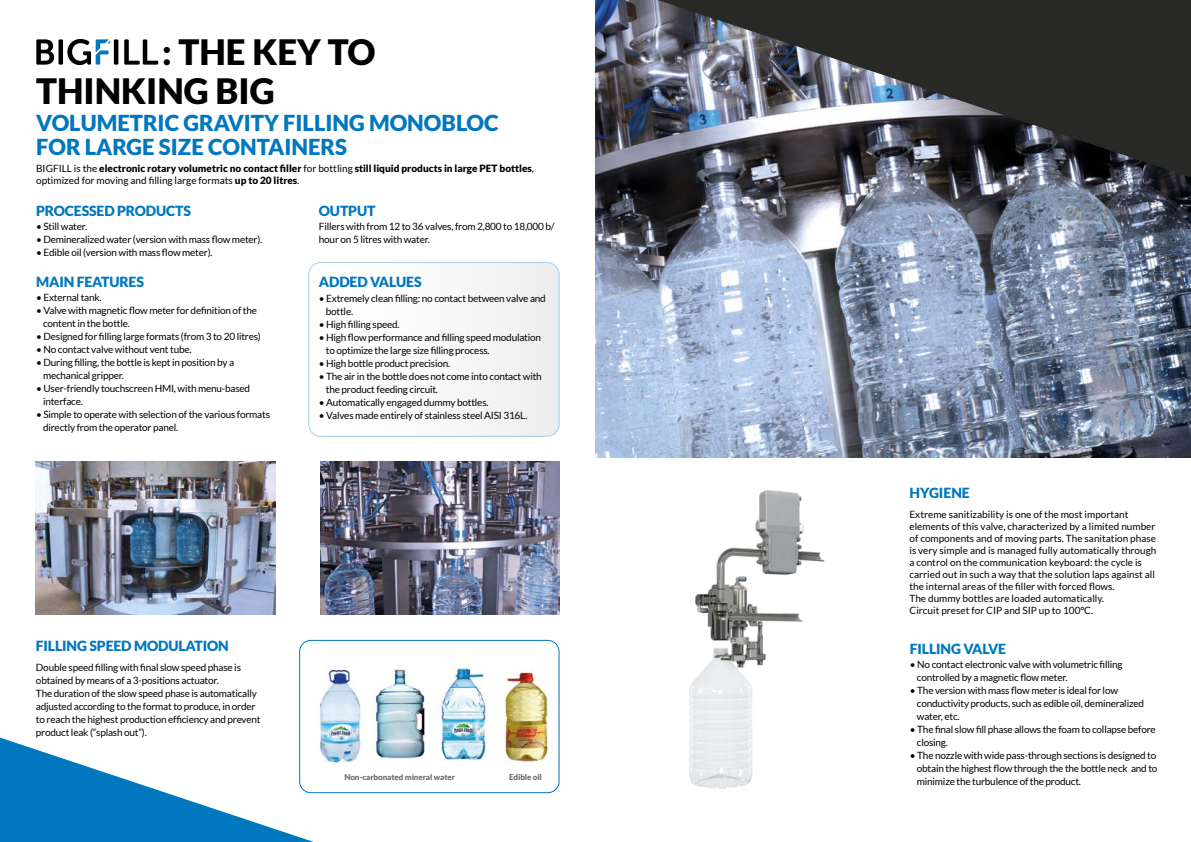
<style>
.page{position:relative;width:1191px;height:842px;background:#fff}
.page>*{position:absolute;margin:0;border:0;box-sizing:border-box;transform-origin:0 0}
.t1{font:900 35px "Lato";color:#000}
.t2{font:900 22px/24px "Lato";color:#0077be}
.t3{font:900 14px "Lato";letter-spacing:-.01em;color:#0077be}
.t4{font:10px/13px "Lato";letter-spacing:-.02em;color:#000}
.t5{font:10px/12px "Lato";color:#000}
.t6{font:900 10px/12px "Lato";color:#000}
.t7{font:900 8px "Lato";letter-spacing:-.01em;color:#706f6f}
.s1{font-weight:400}
</style>
<div class="page">
<img style="left:595px;top:0;width:596px;height:458px">
<img style="left:320px;top:461px;width:240px;height:154px">
<img style="left:36px;top:461px;width:239px;height:154px">
<div style="left:309px;top:263px;width:250px;height:173px;background:#fafafa;border-radius:12px"></div>
<div style="left:308px;top:262px;width:251px;height:175px;border:1px solid #0077be;border-radius:12px"></div>
<svg style="left:36px;top:39px;width:18px;height:26px"></svg>
<div style="left:58px;top:39px;width:5px;height:26px;background:#000"></div>
<hr style="left:114px;top:39px;width:4px;height:26px;background:#000">
<svg style="left:124px;top:39px;width:34px;height:26px"></svg>
<svg style="left:67px;top:39px;width:43px;height:26px"></svg>
<img style="left:689px;top:490px;width:136px;height:299px">
<svg style="left:658px;top:0;width:533px;height:177px;background:#46474c"></svg>
<div style="left:299px;top:640px;width:260px;height:153px;border:1px solid #0077be;border-radius:11px"></div>
<img style="left:504px;top:671px;width:48px;height:92px">
<img style="left:320px;top:665px;width:42px;height:98px">
<img style="left:375px;top:669px;width:51px;height:91px">
<img style="left:436px;top:667px;width:55px;height:94px">
<svg style="left:0;top:737px;width:314px;height:105px"></svg>
<p class="t1" style="left:162px;top:31px;width:215px">: THE KEY TO</p>
<p class="t1" style="left:36px;top:71px;width:240px">THINKING BIG</p>
<p class="t2" style="left:36px;top:111px;width:464px">VOLUMETRIC GRAVITY FILLING MONOBLOC<br>FOR LARGE SIZE CONTAINERS</p>
<p class="t6" style="left:36px;top:162px;width:499px"><span class="s1">BIGFILL is the</span> electronic rotary volumetric no contact filler <span class="s1">for bottling</span> still liquid products in large PET bottles<span class="s1">, optimized for moving and filling large formats</span> up to 20 litres<span class="s1">.</span></p>
<p class="t3" style="left:36px;top:203px;width:156px">PROCESSED PRODUCTS</p>
<p class="t4" style="left:36px;top:220px;width:52px">• Still water.</p>
<p class="t4" style="left:36px;top:233px;width:228px">• Demineralized water (version with mass flow meter).</p>
<p class="t4" style="left:36px;top:246px;width:178px">• Edible oil (version with mass flow meter).</p>
<p class="t3" style="left:36px;top:274px;width:109px">MAIN FEATURES</p>
<p class="t4" style="left:36px;top:291px;width:67px">• External tank.</p>
<p class="t4" style="left:36px;top:304px;width:222px">• Valve with magnetic flow meter for definition of the</p>
<p class="t4" style="left:43px;top:317px;width:88px">content in the bottle.</p>
<p class="t4" style="left:36px;top:330px;width:226px">• Designed for filling large formats (from 3 to 20 litres)</p>
<p class="t4" style="left:36px;top:343px;width:157px">• No contact valve without vent tube.</p>
<p class="t4" style="left:36px;top:356px;width:199px">• During filling, the bottle is kept in position by a</p>
<p class="t4" style="left:43px;top:369px;width:82px">mechanical gripper.</p>
<p class="t4" style="left:36px;top:382px;width:215px">• User-friendly touchscreen HMI, with menu-based</p>
<p class="t4" style="left:43px;top:395px;width:41px">interface.</p>
<p class="t4" style="left:36px;top:408px;width:235px">• Simple to operate with selection of the various formats</p>
<p class="t4" style="left:43px;top:421px;width:137px">directly from the operator panel.</p>
<p class="t3" style="left:319px;top:203px;width:58px">OUTPUT</p>
<p class="t4" style="left:319px;top:220px;width:237px">Fillers with from 12 to 36 valves, from 2,800 to 18,000 b/ hour on 5 litres with water.</p>
<p class="t3" style="left:319px;top:274px;width:104px">ADDED VALUES</p>
<p class="t4" style="left:319px;top:291px;width:228px">• Extremely clean filling: no contact between valve and</p>
<p class="t4" style="left:326px;top:304px;width:29px">bottle.</p>
<p class="t4" style="left:319px;top:317px;width:82px">• High filling speed.</p>
<p class="t4" style="left:319px;top:330px;width:224px">• High flow performance and filling speed modulation</p>
<p class="t4" style="left:326px;top:343px;width:165px">to optimize the large size filling process.</p>
<p class="t4" style="left:319px;top:356px;width:133px">• High bottle product precision.</p>
<p class="t4" style="left:319px;top:369px;width:224px">• The air in the bottle does not come into contact with</p>
<p class="t4" style="left:326px;top:382px;width:114px">the product feeding circuit.</p>
<p class="t4" style="left:319px;top:395px;width:171px">• Automatically engaged dummy bottles.</p>
<p class="t4" style="left:319px;top:408px;width:210px">• Valves made entirely of stainless steel AISI 316L.</p>
<p class="t3" style="left:36px;top:637px;width:194px">FILLING SPEED MODULATION</p>
<p class="t4" style="left:36px;top:660px;width:206px">Double speed filling with final slow speed phase is obtained by means of a 3-positions actuator.</p>
<p class="t4" style="left:36px;top:686px;width:226px">The duration of the slow speed phase is automatically adjusted according to the format to produce, in order to reach the highest production efficiency and prevent product leak (“splash out”).</p>
<p class="t7" style="left:344px;top:772px;width:112px">Non-carbonated mineral water</p>
<p class="t7" style="left:509px;top:772px;width:34px">Edible oil</p>
<p class="t3" style="left:909px;top:485px;width:62px">HYGIENE</p>
<p class="t5" style="left:909px;top:508px;width:248px">Extreme sanitizability is one of the most important elements of this valve, characterized by a limited number of components and of moving parts. The sanitation phase is very simple and is managed fully automatically through a control on the communication keyboard: the cycle is carried out in such a way that the solution laps against all the internal areas of the filler with forced flows.</p>
<p class="t5" style="left:909px;top:592px;width:196px">The dummy bottles are loaded automatically.</p>
<p class="t5" style="left:909px;top:604px;width:185px">Circuit preset for CIP and SIP up to 100°C.</p>
<p class="t3" style="left:910px;top:641px;width:98px">FILLING VALVE</p>
<p class="t4" style="left:910px;top:658px;width:214px">• No contact electronic valve with volumetric filling</p>
<p class="t4" style="left:917px;top:671px;width:152px">controlled by a magnetic flow meter.</p>
<p class="t4" style="left:910px;top:684px;width:210px">• The version with mass flow meter is ideal for low</p>
<p class="t4" style="left:917px;top:697px;width:229px">conductivity products, such as edible oil, demineralized</p>
<p class="t4" style="left:917px;top:710px;width:44px">water, etc.</p>
<p class="t4" style="left:910px;top:723px;width:247px">• The final slow fill phase allows the foam to collapse before</p>
<p class="t4" style="left:917px;top:736px;width:33px">closing.</p>
<p class="t4" style="left:910px;top:749px;width:248px">• The nozzle with wide pass-through sections is designed to</p>
<p class="t4" style="left:917px;top:762px;width:242px">obtain the highest flow through the the bottle neck and to</p>
<p class="t4" style="left:917px;top:775px;width:166px">minimize the turbulence of the product.</p>
</div>
